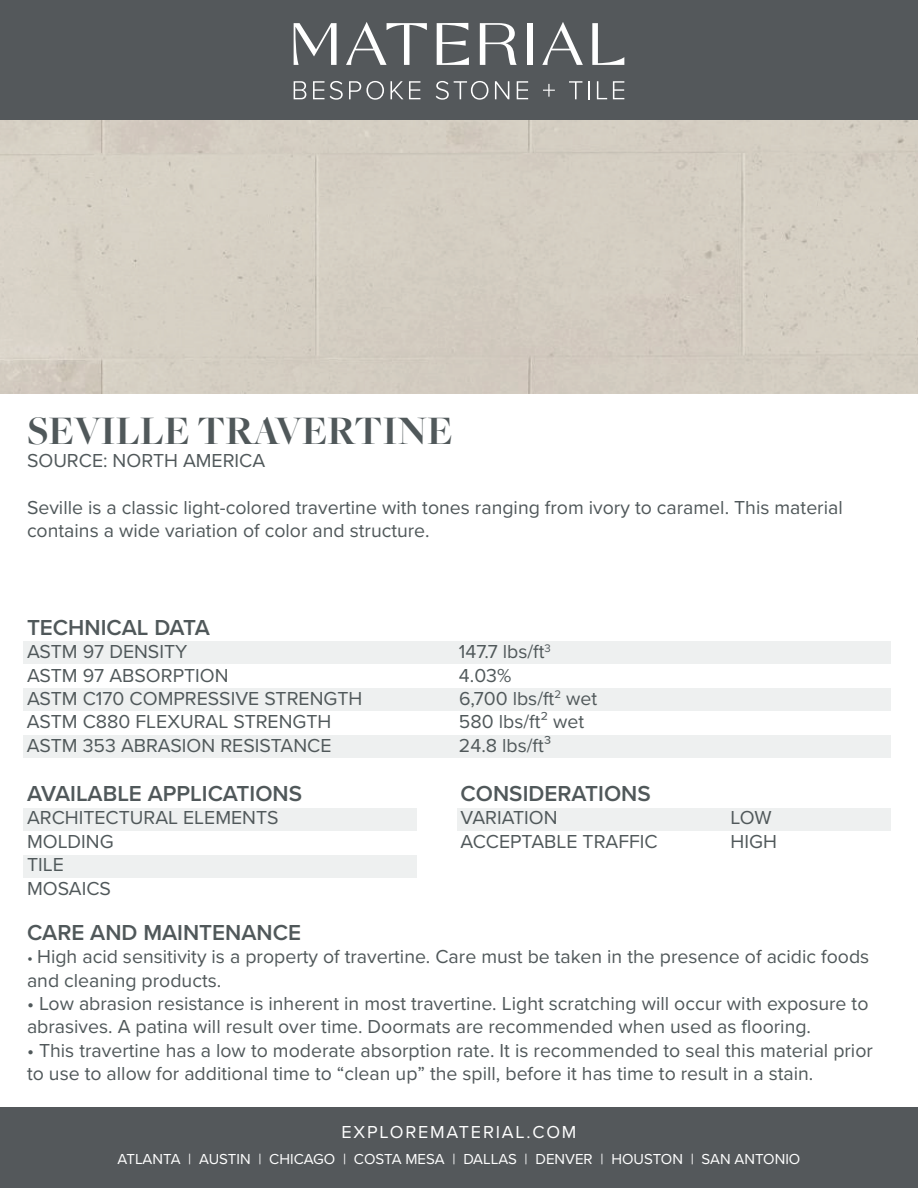
<style>
.page{position:relative;width:918px;height:1188px;background:#fff}
.page>*{position:absolute;margin:0;border:0;box-sizing:border-box;transform-origin:0 0}
.t1{font:700 42px "Freight Big Pro";color:#50585a}
.t2{font:600 22.5px "Proxima Nova";color:#50585a}
.t3{font:19.5px/23.4px "Proxima Nova";color:#50585a}
.t4{font:18px "Proxima Nova";letter-spacing:.1em;color:#fff}
.t5{font:15px "Proxima Nova";color:#fff}
.s1{font-size:16.5px}
</style>
<div class="page">
<div style="left:24px;top:642px;width:867px;height:22px;background:#eef0f0"></div>
<div style="left:24px;top:689px;width:867px;height:22px;background:#eef0f0"></div>
<div style="left:24px;top:736px;width:867px;height:22px;background:#eef0f0"></div>
<div style="left:0;top:0;width:918px;height:122px;background:#54585b"></div>
<div style="left:24px;top:808px;width:393px;height:23px;background:#eef0f0"></div>
<div style="left:24px;top:855px;width:393px;height:23px;background:#eef0f0"></div>
<div style="left:458px;top:808px;width:433px;height:23px;background:#eef0f0"></div>
<div style="left:0;top:1107px;width:918px;height:81px;background:#54585b"></div>
<svg style="left:294px;top:23px;width:43px;height:42px"></svg>
<svg style="left:346px;top:22px;width:81px;height:43px"></svg>
<svg style="left:437px;top:23px;width:32px;height:42px"></svg>
<svg style="left:480px;top:23px;width:37px;height:42px"></svg>
<div style="left:527px;top:23px;width:6px;height:42px;background:#fff"></div>
<svg style="left:542px;top:22px;width:41px;height:43px"></svg>
<svg style="left:592px;top:23px;width:32px;height:42px"></svg>
<svg style="left:294px;top:81px;width:12px;height:18px"></svg>
<svg style="left:313px;top:81px;width:30px;height:19px"></svg>
<svg style="left:349px;top:81px;width:35px;height:19px"></svg>
<svg style="left:390px;top:81px;width:13px;height:18px"></svg>
<svg style="left:409px;top:81px;width:11px;height:18px"></svg>
<svg style="left:436px;top:81px;width:52px;height:19px"></svg>
<svg style="left:495px;top:81px;width:14px;height:18px"></svg>
<svg style="left:517px;top:81px;width:11px;height:18px"></svg>
<svg style="left:543px;top:84px;width:12px;height:13px"></svg>
<svg style="left:569px;top:81px;width:13px;height:18px"></svg>
<svg style="left:588px;top:81px;width:2px;height:18px"></svg>
<svg style="left:597px;top:81px;width:10px;height:18px"></svg>
<svg style="left:613px;top:81px;width:11px;height:18px"></svg>
<div style="left:0;top:121px;width:918px;height:273px;background:#d5cec3"></div>
<h1 class="t1" style="left:27px;top:403px;width:427px">SEVILLE TRAVERTINE</h1>
<p class="t3" style="left:27px;top:448px;width:240px">SOURCE: NORTH AMERICA</p>
<p class="t3" style="left:27px;top:495px;width:817px">Seville is a classic light-colored travertine with tones ranging from ivory to caramel. This material contains a wide variation of color and structure.</p>
<p class="t2" style="left:27px;top:610px;width:184px">TECHNICAL DATA</p>
<p class="t3" style="left:27px;top:639px;width:162px">ASTM 97 DENSITY</p>
<p class="t3" style="left:459px;top:639px;width:93px">147.7 lbs/ft<sup>3</sup></p>
<p class="t3" style="left:27px;top:662px;width:203px">ASTM 97 ABSORPTION</p>
<p class="t3" style="left:459px;top:662px;width:54px">4.03%</p>
<p class="t3" style="left:27px;top:686px;width:337px">ASTM C170 COMPRESSIVE STRENGTH</p>
<p class="t3" style="left:459px;top:686px;width:140px">6,700 lbs/ft<sup>2</sup> wet</p>
<p class="t3" style="left:27px;top:709px;width:306px">ASTM C880 FLEXURAL STRENGTH</p>
<p class="t3" style="left:459px;top:709px;width:127px">580 lbs/ft² wet</p>
<p class="t3" style="left:27px;top:733px;width:306px">ASTM 353 ABRASION RESISTANCE</p>
<p class="t3" style="left:459px;top:733px;width:94px">24.8 lbs/ft³</p>
<p class="t2" style="left:27px;top:777px;width:277px">AVAILABLE APPLICATIONS</p>
<p class="t3" style="left:27px;top:805px;width:253px">ARCHITECTURAL ELEMENTS<br>MOLDING<br>TILE<br>MOSAICS</p>
<p class="t2" style="left:461px;top:777px;width:192px">CONSIDERATIONS</p>
<p class="t3" style="left:461px;top:805px;width:99px">VARIATION</p>
<p class="t3" style="left:731px;top:805px;width:43px">LOW</p>
<p class="t3" style="left:461px;top:829px;width:199px">ACCEPTABLE TRAFFIC</p>
<p class="t3" style="left:731px;top:829px;width:48px">HIGH</p>
<p class="t2" style="left:27px;top:915px;width:276px">CARE AND MAINTENANCE</p>
<p class="t3" style="left:27px;top:944px;width:844px"><span class="s1">•</span> High acid sensitivity is a property of travertine. Care must be taken in the presence of acidic foods and cleaning products.</p>
<p class="t3" style="left:27px;top:991px;width:843px">• Low abrasion resistance is inherent in most travertine. Light scratching will occur with exposure to abrasives. A patina will result over time. Doormats are recommended when used as flooring.</p>
<p class="t3" style="left:27px;top:1038px;width:847px">• This travertine has a low to moderate absorption rate. It is recommended to seal this material prior to use to allow for additional time to “clean up” the spill, before it has time to result in a stain.</p>
<p class="t4" style="left:341px;top:1119px;width:237px">EXPLOREMATERIAL.COM</p>
<p class="t5" style="left:118px;top:1147px;width:684px">ATLANTA | AUSTIN | CHICAGO | COSTA MESA | DALLAS | DENVER | HOUSTON | SAN ANTONIO</p>
</div>
